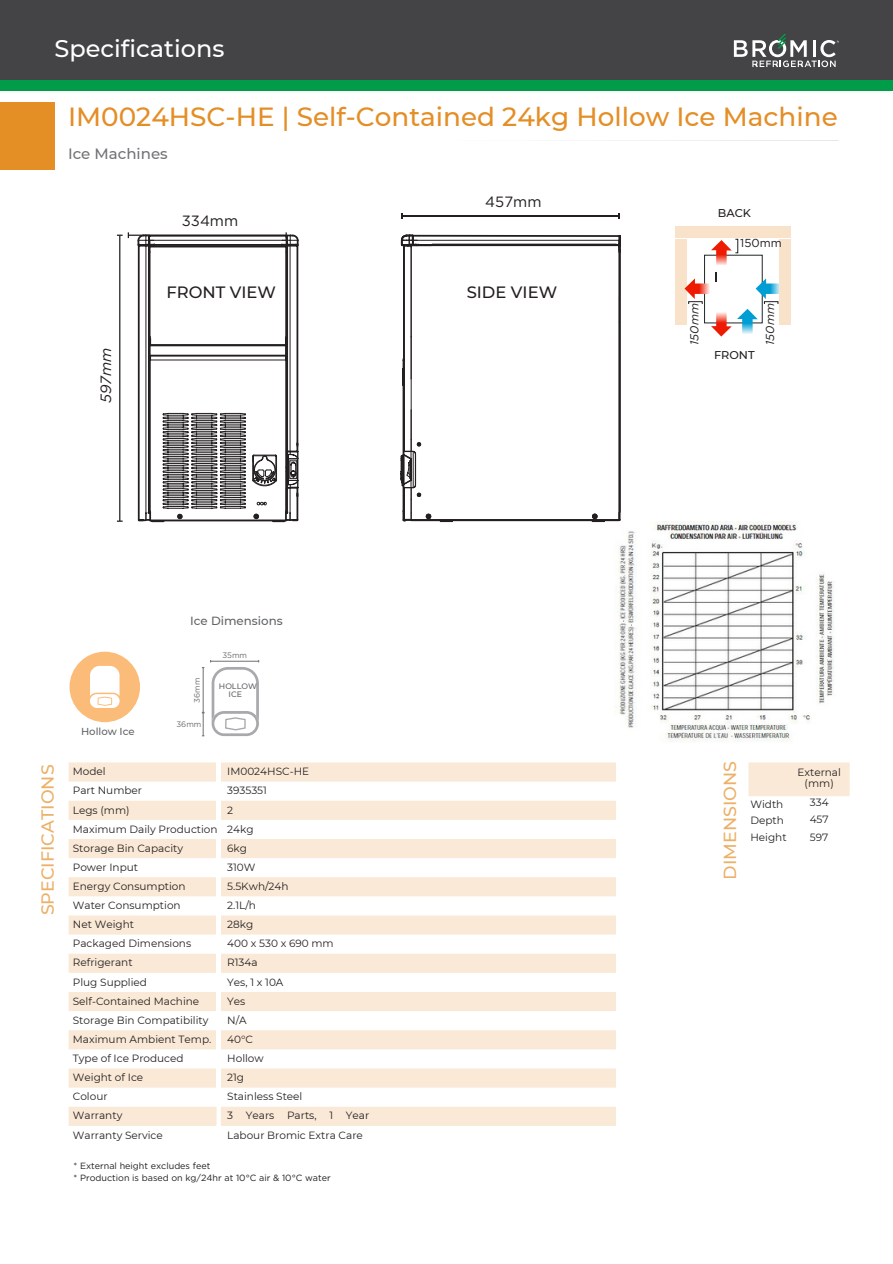
<style>
.page{position:relative;width:893px;height:1264px;background:#fff}
.page>*{position:absolute;margin:0;border:0;box-sizing:border-box;transform-origin:0 0}
.t1{font:500 26.25px "Montserrat";color:#e48e26}
.t2{font:500 24px "Montserrat";color:#fff}
.t3{font:500 17.55px "Montserrat";color:#e48e26}
.t4{font:500 16.35px "Montserrat";color:#231f20}
.t5{font:500 15px "Montserrat";color:#717275}
.t6{font:14.85px "Gotham";color:#231f20}
.t7{font:italic 14.85px "Gotham";color:#231f20}
.t8{font:500 11.85px "Montserrat";color:#626366}
.t9{font:italic 11.55px "Gotham";color:#231f20}
.t10{font:11.55px "Gotham";color:#231f20}
.t11{font:500 11.25px "Montserrat";color:#231f20}
.t12{font:10.5px/19px "Montserrat";color:#231f20}
.t13{font:500 10.05px "Montserrat";color:#626366}
.t14{font:9px "Gotham";color:#231f20}
.t15{font:7.95px "Gotham";color:#6d6e70}
.t16{font:500 7.95px/7.8px "Montserrat";color:#626366}
</style>
<div class="page">
<div style="left:0;top:103px;width:54px;height:67px;background:#e48e26"></div>
<hr style="left:70px;top:140px;width:768px;height:1px;background:#939598">
<svg style="left:69px;top:762px;width:547px;height:363px;fill:#fae9d6"></svg>
<div style="left:216px;top:762px;width:5px;height:19px;background:#fff"></div>
<div style="left:216px;top:781px;width:5px;height:19px;background:#fff"></div>
<div style="left:216px;top:800px;width:5px;height:19px;background:#fff"></div>
<div style="left:216px;top:819px;width:5px;height:20px;background:#fff"></div>
<div style="left:216px;top:839px;width:5px;height:19px;background:#fff"></div>
<div style="left:216px;top:858px;width:5px;height:19px;background:#fff"></div>
<div style="left:216px;top:877px;width:5px;height:19px;background:#fff"></div>
<div style="left:216px;top:896px;width:5px;height:19px;background:#fff"></div>
<div style="left:216px;top:915px;width:5px;height:19px;background:#fff"></div>
<div style="left:216px;top:934px;width:5px;height:19px;background:#fff"></div>
<div style="left:216px;top:953px;width:5px;height:19px;background:#fff"></div>
<div style="left:216px;top:972px;width:5px;height:20px;background:#fff"></div>
<div style="left:216px;top:992px;width:5px;height:19px;background:#fff"></div>
<div style="left:216px;top:1011px;width:5px;height:19px;background:#fff"></div>
<div style="left:216px;top:1030px;width:5px;height:19px;background:#fff"></div>
<div style="left:216px;top:1049px;width:5px;height:19px;background:#fff"></div>
<div style="left:216px;top:1068px;width:5px;height:19px;background:#fff"></div>
<div style="left:216px;top:1087px;width:5px;height:19px;background:#fff"></div>
<div style="left:216px;top:1106px;width:5px;height:19px;background:#fff"></div>
<div style="left:0;top:0;width:892px;height:84px;background:#444345"></div>
<div style="left:0;top:80px;width:892px;height:11px;background:#009c4a"></div>
<svg style="left:733px;top:34px;width:106px;height:33px"></svg>
<img style="left:614px;top:522px;width:220px;height:220px">
<div style="left:69px;top:651px;width:71px;height:71px;background:#fcbc79;border-radius:50%"></div>
<svg style="left:90px;top:666px;width:30px;height:42px"></svg>
<hr style="left:203px;top:667px;width:1px;height:45px;background:#6d6e70">
<svg style="left:210px;top:660px;width:49px;height:76px"></svg>
<svg style="left:202px;top:712px;width:2px;height:24px"></svg>
<hr style="left:128px;top:234px;width:158px;height:2px;background:#231f20">
<svg style="left:137px;top:232px;width:162px;height:291px"></svg>
<hr style="left:119px;top:235px;width:1px;height:286px;background:#231f20">
<svg style="left:117px;top:520px;width:6px;height:2px"></svg>
<svg style="left:117px;top:232px;width:12px;height:6px"></svg>
<hr style="left:402px;top:215px;width:216px;height:2px;background:#231f20">
<svg style="left:618px;top:512px;width:2px;height:9px"></svg>
<hr style="left:411px;top:519px;width:208px;height:2px;background:#231f20">
<hr style="left:618px;top:250px;width:2px;height:262px;background:#231f20">
<hr style="left:411px;top:337px;width:1px;height:42px;background:#231f20">
<hr style="left:403px;top:245px;width:2px;height:113px;background:#231f20">
<hr style="left:411px;top:247px;width:1px;height:90px;background:#231f20">
<svg style="left:400px;top:234px;width:221px;height:19px"></svg>
<svg style="left:400px;top:357px;width:205px;height:166px"></svg>
<div style="left:748px;top:762px;width:101px;height:34px;background:#fae9d6"></div>
<svg style="left:711px;top:240px;width:20px;height:25px"></svg>
<div style="left:675px;top:239px;width:11px;height:85px;background:#f8e3ca"></div>
<div style="left:779px;top:239px;width:11px;height:85px;background:#f8e3ca"></div>
<div style="left:675px;top:227px;width:116px;height:11px;background:#f8e3ca"></div>
<svg style="left:684px;top:272px;width:96px;height:64px"></svg>
<p class="t2" style="left:54px;top:34px;width:171px">Specifications</p>
<p class="t1" style="left:68px;top:101px;width:771px">IM0024HSC-HE | Self-Contained 24kg Hollow Ice Machine</p>
<p class="t5" style="left:68px;top:144px;width:101px">Ice Machines</p>
<p class="t7" style="left:97px;top:403px;width:57px;rotate:-90deg">597mm</p>
<p class="t6" style="left:182px;top:212px;width:58px">334mm</p>
<p class="t6" style="left:485px;top:193px;width:58px">457mm</p>
<p class="t4" style="left:166px;top:282px;width:111px">FRONT VIEW</p>
<p class="t4" style="left:466px;top:282px;width:92px">SIDE VIEW</p>
<p class="t11" style="left:717px;top:206px;width:35px">BACK</p>
<p class="t10" style="left:740px;top:236px;width:43px">150mm</p>
<p class="t9" style="left:687px;top:345px;width:43px;rotate:-90deg">150mm</p>
<p class="t9" style="left:763px;top:345px;width:43px;rotate:-90deg">150mm</p>
<p class="t11" style="left:714px;top:348px;width:42px">FRONT</p>
<p class="t8" style="left:190px;top:613px;width:94px">Ice Dimensions</p>
<p class="t15" style="left:222px;top:650px;width:26px">35mm</p>
<p class="t13" style="left:81px;top:724px;width:55px">Hollow Ice</p>
<p class="t15" style="left:192px;top:702px;width:26px;rotate:-90deg">36mm</p>
<p class="t16" style="left:229px;top:682px;width:30px;text-indent:-10px">HOLLOW<br>ICE</p>
<p class="t15" style="left:176px;top:719px;width:26px">36mm</p>
<h3 class="t3" style="left:37px;top:915px;width:152px;rotate:-90deg">SPECIFICATIONS</h3>
<h3 class="t3" style="left:719px;top:879px;width:120px;rotate:-90deg">DIMENSIONS</h3>
<p class="t12" style="left:73px;top:762px;width:34px">Model</p>
<p class="t12" style="left:73px;top:781px;width:71px">Part Number</p>
<p class="t12" style="left:73px;top:800px;width:58px">Legs (mm)</p>
<p class="t12" style="left:73px;top:819px;width:146px">Maximum Daily Production<br>Storage Bin Capacity</p>
<p class="t12" style="left:73px;top:857px;width:67px">Power Input</p>
<p class="t12" style="left:73px;top:876px;width:114px">Energy Consumption<br>Water Consumption</p>
<p class="t12" style="left:73px;top:914px;width:63px">Net Weight</p>
<p class="t12" style="left:73px;top:934px;width:120px">Packaged Dimensions<br>Refrigerant</p>
<p class="t12" style="left:73px;top:972px;width:76px">Plug Supplied</p>
<p class="t12" style="left:73px;top:991px;width:140px">Self-Contained Machine<br>Storage Bin Compatibility<br>Maximum Ambient Temp.<br>Type of Ice Produced<br>Weight of Ice</p>
<p class="t12" style="left:73px;top:1086px;width:36px">Colour</p>
<p class="t12" style="left:73px;top:1106px;width:51px">Warranty</p>
<p class="t12" style="left:73px;top:1125px;width:91px">Warranty Service</p>
<p class="t12" style="left:227px;top:762px;width:84px">IM0024HSC-HE</p>
<p class="t12" style="left:227px;top:781px;width:41px">3935351</p>
<p class="t12" style="left:227px;top:800px;width:7px">2</p>
<p class="t12" style="left:227px;top:819px;width:28px">24kg</p>
<p class="t12" style="left:227px;top:838px;width:21px">6kg</p>
<p class="t12" style="left:227px;top:857px;width:30px">310W</p>
<p class="t12" style="left:227px;top:876px;width:63px">5.5Kwh/24h</p>
<p class="t12" style="left:227px;top:895px;width:30px">2.1L/h</p>
<p class="t12" style="left:227px;top:914px;width:28px">28kg</p>
<p class="t12" style="left:227px;top:934px;width:108px">400 x 530 x 690 mm</p>
<p class="t12" style="left:227px;top:953px;width:32px">R134a</p>
<p class="t12" style="left:227px;top:972px;width:58px">Yes, 1 x 10A</p>
<p class="t12" style="left:227px;top:991px;width:20px">Yes</p>
<p class="t12" style="left:227px;top:1010px;width:21px">N/A</p>
<p class="t12" style="left:227px;top:1029px;width:27px">40°C</p>
<p class="t12" style="left:227px;top:1048px;width:38px">Hollow</p>
<p class="t12" style="left:227px;top:1067px;width:18px">21g</p>
<p class="t12" style="left:227px;top:1086px;width:77px">Stainless Steel</p>
<p class="t12" style="left:227px;top:1106px;width:143px">3 Years Parts, 1 Year<br>Labour Bromic Extra Care</p>
<p class="t14" style="left:73px;top:1159px;width:138px">* External height excludes feet</p>
<p class="t14" style="left:73px;top:1172px;width:259px">* Production is based on kg/24hr at 10°C air &amp; 10°C water</p>
<p class="t12" style="left:750px;top:795px;width:38px;line-height:16.8px">Width<br>Depth<br>Height</p>
<p class="t12" style="left:797px;top:766px;width:45px;line-height:11.2px;text-align:center">External (mm)</p>
<p class="t12" style="left:809px;top:792px;width:20px">334</p>
<p class="t12" style="left:809px;top:809px;width:21px">457</p>
<p class="t12" style="left:809px;top:827px;width:20px">597</p>
</div>
